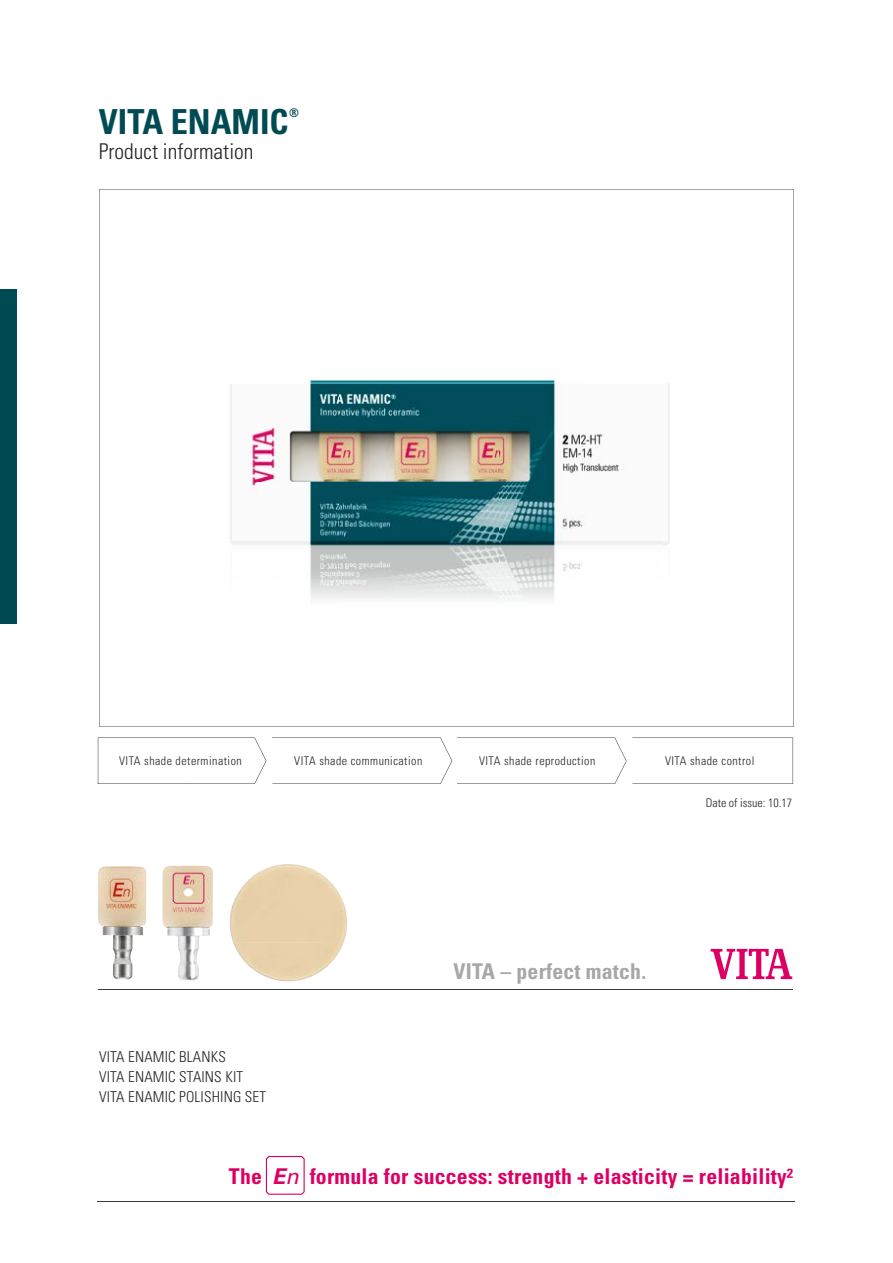
<style>
.page{position:relative;width:893px;height:1263px;background:#fff}
.page>*{position:absolute;margin:0;border:0;box-sizing:border-box;transform-origin:0 0}
.t1{font:700 condensed 34.5px "Univers";color:#004b53}
.t2{font:700 condensed 21.75px "Univers";letter-spacing:.01em;color:#dd0064}
.t3{font:700 condensed 21.75px "Univers";letter-spacing:.01em;color:#a7a7a8}
.t4{font:300 condensed 21.75px "Univers";color:#252525}
.t5{font:300 condensed 15px/20.2px "Univers";letter-spacing:.01em;color:#252525}
.t6{font:300 condensed 12px "Univers";letter-spacing:.04em;color:#252525}
.t7{font:300 condensed 12px "Univers";color:#252525}
.t8{font:700 condensed 12px "Univers";color:#004b53}
.s1{font-style:italic;font-stretch:normal}
.s2{font-weight:400;font-style:italic;font-stretch:normal}
</style>
<div class="page">
<svg style="left:99px;top:189px;width:695px;height:538px"></svg>
<hr style="left:98px;top:989px;width:694px;height:1px;background:#3b3b3a">
<svg style="left:711px;top:949px;width:81px;height:30px"></svg>
<hr style="left:98px;top:1201px;width:697px;height:1px;background:#3b3b3a">
<div style="left:0;top:289px;width:17px;height:335px;background:#004b53"></div>
<img style="left:98px;top:866px;width:48px;height:76px">
<img style="left:113px;top:942px;width:20px;height:37px">
<img style="left:163px;top:866px;width:50px;height:78px">
<img style="left:178px;top:944px;width:21px;height:37px">
<img style="left:233px;top:864px;width:111px;height:39px">
<div style="left:230px;top:903px;width:117px;height:39px;background:#e8d0aa"></div>
<img style="left:233px;top:942px;width:111px;height:39px">
<svg style="left:98px;top:737px;width:695px;height:47px"></svg>
<svg style="left:266px;top:1156px;width:39px;height:39px"></svg>
<h1 class="t1" style="left:99px;top:100px;width:191px">VITA ENAMIC</h1>
<p class="t8" style="left:289px;top:106px;width:11px">®</p>
<h2 class="t4" style="left:99px;top:138px;width:156px">Product information</h2>
<p class="t6" style="left:119px;top:753px;width:124px">VITA shade determination</p>
<p class="t6" style="left:294px;top:753px;width:130px">VITA shade communication</p>
<p class="t6" style="left:479px;top:753px;width:118px">VITA shade reproduction</p>
<p class="t6" style="left:665px;top:753px;width:91px">VITA shade control</p>
<p class="t5" style="left:99px;top:1046px;width:168px">VITA ENAMIC BLANKS<br>VITA ENAMIC STAINS KIT<br>VITA ENAMIC POLISHING SET</p>
<p class="t7" style="left:706px;top:795px;width:88px">Date of issue: 10.17</p>
<h2 class="t3" style="left:453px;top:958px;width:194px">VITA – perfect match.</h2>
<h2 class="t2" style="left:229px;top:1163px;width:565px">The <span class="s1">E</span><span class="s2">n</span> formula for success: strength + elasticity = reliability²</h2>
</div>
